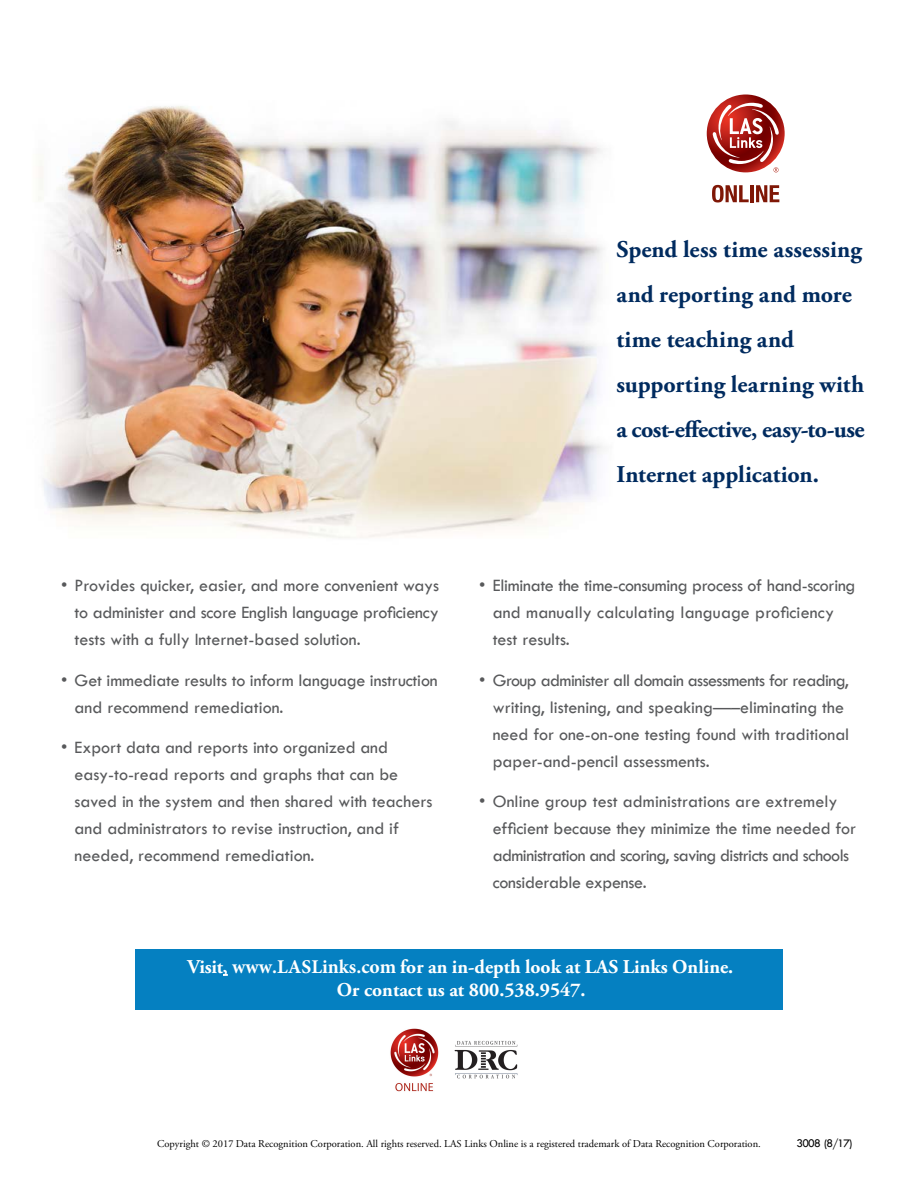
<style>
.page{position:relative;width:918px;height:1188px;background:#fff}
.page>*{position:absolute;margin:0;border:0;box-sizing:border-box;transform-origin:0 0}
.t1{font:700 24px/45px "Adobe Garamond Pro";color:#002b5f}
.t2{font:700 19.5px/22px "Adobe Garamond Pro";color:#fff;text-align:center}
.t3{font:18px/27px "Tw Cen";color:#58595b}
.t4{font:12px "Tw Cen";letter-spacing:-.065em;color:#000}
.t5{font:10.5px "Adobe Garamond Pro";color:#000}
.s1{font-family:"Minion Pro"}
</style>
<div class="page">
<img style="left:38px;top:106px;width:565px;height:432px">
<svg style="left:712px;top:185px;width:37px;height:17px"></svg>
<hr style="left:750px;top:185px;width:4px;height:17px;background:#7f1706">
<svg style="left:756px;top:185px;width:23px;height:17px"></svg>
<svg style="left:707px;top:94px;width:78px;height:78px"></svg>
<svg style="left:712px;top:103px;width:67px;height:69px"></svg>
<div style="left:135px;top:949px;width:648px;height:61px;background:#0580c1"></div>
<img style="left:390px;top:1028px;width:128px;height:64px">
<p class="t3" style="left:75px;top:572px;width:366px;text-align:justify;text-indent:-14px">• Provides quicker, easier, and more convenient ways to administer and score English language proficiency tests with a fully Internet-based solution.</p>
<p class="t3" style="left:75px;top:667px;width:365px;text-indent:-14px">• Get immediate results to inform language instruction and recommend remediation.</p>
<p class="t3" style="left:75px;top:734px;width:359px;text-indent:-14px">• Export data and reports into organized and easy-to-read reports and graphs that can be saved in the system and then shared with teachers and administrators to revise instruction, and if needed, recommend remediation.</p>
<h1 class="t1" style="left:616px;top:228px;width:250px">Spend less time assessing and reporting and more time teaching and supporting learning with a cost-effective, easy-to-use<br>Internet application.</h1>
<p class="t3" style="left:493px;top:572px;width:364px;text-indent:-13px">• Eliminate the time-consuming process of hand-scoring and manually calculating language proficiency test results.</p>
<p class="t3" style="left:493px;top:667px;width:358px;text-indent:-14px">• Group administer all domain assessments for reading, writing, listening, and speaking—–eliminating the need for one-on-one testing found with traditional paper-and-pencil assessments.</p>
<p class="t3" style="left:493px;top:788px;width:365px;text-indent:-14px">• Online group test administrations are extremely efficient because they minimize the time needed for administration and scoring, saving districts and schools considerable expense.</p>
<p class="t2" style="left:187px;top:957px;width:547px">Visit<span class="s1">, www.LASLinks.com</span> for an in-depth look at LAS Links Online.<br>Or contact us at 800.538.9547.</p>
<p class="t5" style="left:157px;top:1137px;width:605px">Copyright © 201<span class="s1">7</span> Data Recognition Corporation. All rights reserved. LAS Links Online is a registered trademark of Data Recognition Corporation.</p>
<p class="t4" style="left:797px;top:1136px;width:57px">3008 (8/17)</p>
</div>
